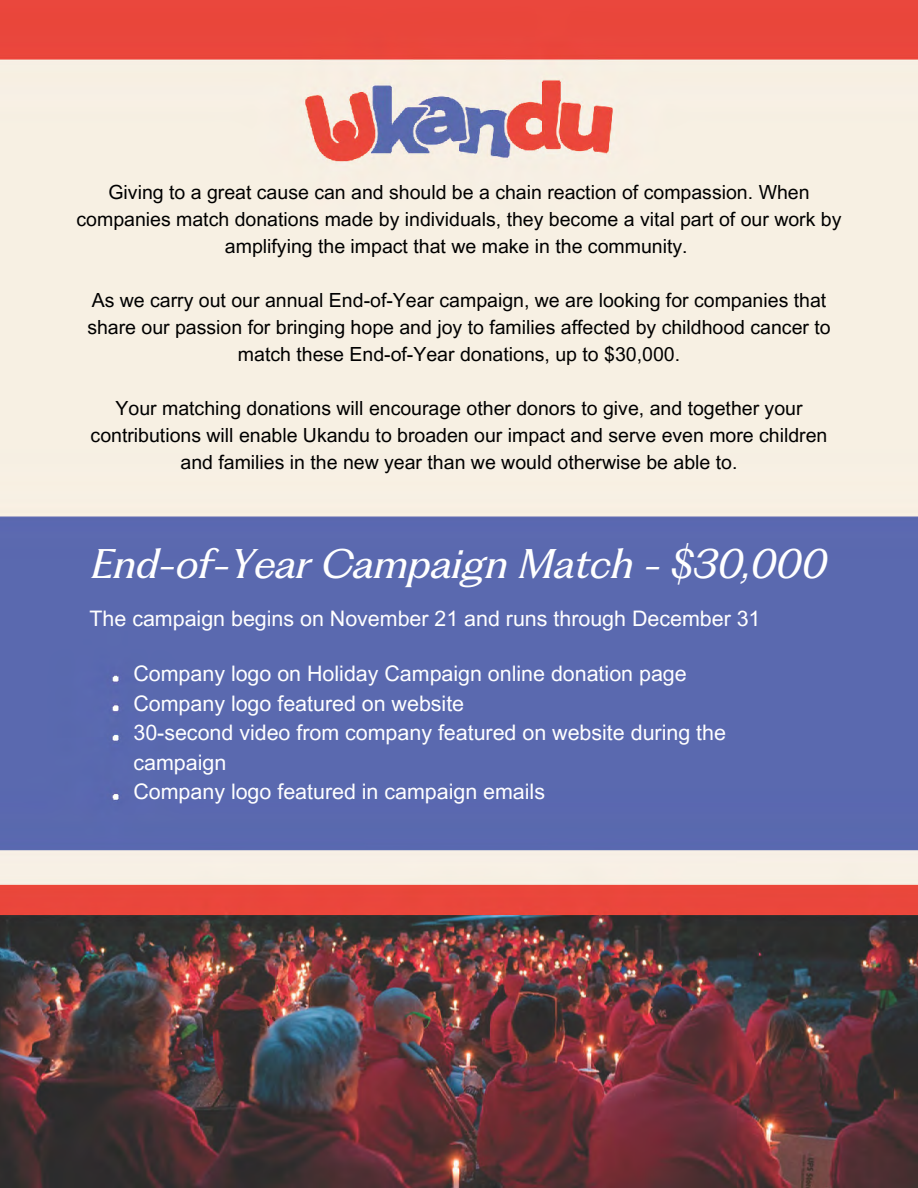
<style>
.page{position:relative;width:918px;height:1188px;background:#fff}
.page>*{position:absolute;margin:0;border:0;box-sizing:border-box;transform-origin:0 0}
.t1{font:italic 38.25px "PP Fragment Glare";color:#fff}
.t2{font:21.45px/29.4px "Arial MT Pro";color:#fff}
.t3{font:19.5px/27px "Arial MT Pro";color:#000;text-align:center}
</style>
<div class="page">
<img style="left:0;top:0;width:918px;height:1188px">
<p class="t3" style="left:77px;top:181px;width:767px">Giving to a great cause can and should be a chain reaction of compassion. When companies match donations made by individuals, they become a vital part of our work by amplifying the impact that we make in the community.</p>
<p class="t3" style="left:87px;top:289px;width:745px">As we carry out our annual End-of-Year campaign, we are looking for companies that share our passion for bringing hope and joy to families affected by childhood cancer to match these End-of-Year donations, up to $30,000.</p>
<p class="t3" style="left:91px;top:397px;width:738px">Your matching donations will encourage other donors to give, and together your contributions will enable Ukandu to broaden our impact and serve even more children and families in the new year than we would otherwise be able to.</p>
<p class="t1" style="left:91px;top:539px;width:737px">End-of-Year Campaign Match - $30,000</p>
<p class="t2" style="left:90px;top:606px;width:673px">The campaign begins on November 21 and runs through December 31</p>
<h1 class="t2" style="left:133px;top:662px;width:555px">Company logo on Holiday Campaign online donation page</h1>
<p class="t2" style="left:133px;top:691px;width:332px">Company logo featured on website</p>
<p class="t2" style="left:133px;top:721px;width:594px">30-second video from company featured on website during the campaign</p>
<p class="t2" style="left:133px;top:780px;width:413px">Company logo featured in campaign emails</p>
</div>
